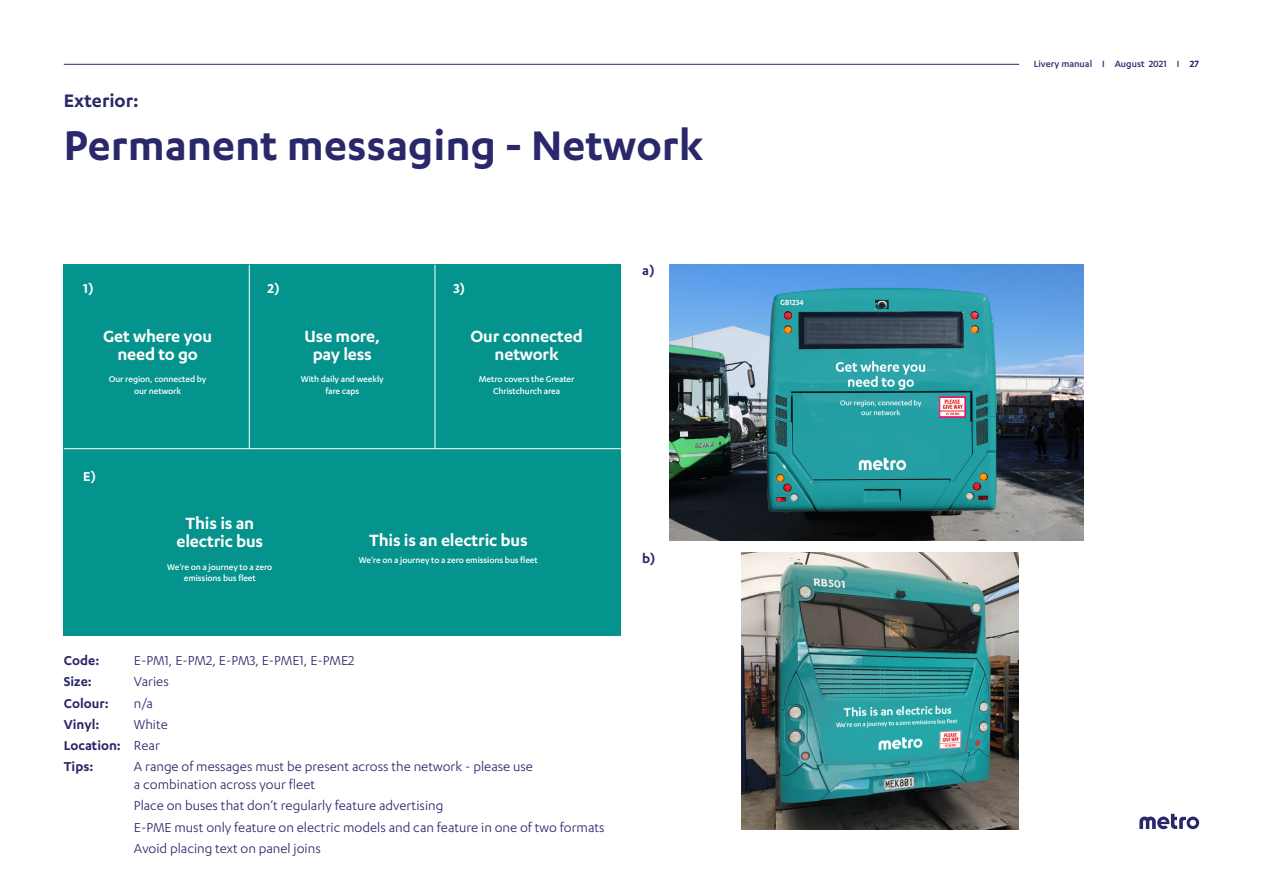
<style>
.page{position:relative;width:1263px;height:893px;background:#fff}
.page>*{position:absolute;margin:0;border:0;box-sizing:border-box;transform-origin:0 0}
.Page_title{font:600 48px "Karbon";color:#2a276b}
.Section{font:600 21px "Karbon";color:#2a276b}
.t1{font:600 18.9px/18px "Karbon";letter-spacing:-.01em;color:#fff;text-align:center}
.Body_copy{font:15px/18px "Karbon";color:#2a276b}
.Body_copy_-_BOLD{font:600 15px "Karbon";color:#2a276b}
.Body_copy_-_BOLD-2{font:600 15px "Karbon";color:#fff}
.t2{font:500 10.5px "Karbon";color:#2a276b}
.t3{font:500 9.75px/11.7px "Karbon";letter-spacing:-.01em;color:#fff;text-align:center}
.s1{font-weight:600}
</style>
<div class="page">
<svg style="left:1139px;top:814px;width:60px;height:15px"></svg>
<hr style="left:64px;top:64px;width:955px;height:1px;background:#2a276b">
<div style="left:64px;top:265px;width:557px;height:371px;background:#04938d"></div>
<hr style="left:64px;top:448px;width:557px;height:1px;background:#fff">
<hr style="left:249px;top:265px;width:1px;height:183px;background:#fff">
<hr style="left:435px;top:265px;width:1px;height:184px;background:#fff">
<img style="left:670px;top:265px;width:413px;height:275px">
<svg style="left:939px;top:397px;width:26px;height:20px"></svg>
<svg style="left:941px;top:400px;width:22px;height:15px"></svg>
<div style="left:939px;top:397px;width:26px;height:20px;border:1px solid #ed028c"></div>
<img style="left:742px;top:553px;width:276px;height:276px">
<p class="Section" style="left:64px;top:89px;width:76px">Exterior:</p>
<p class="Page_title" style="left:64px;top:118px;width:641px">Permanent messaging - Network</p>
<p class="Body_copy_-_BOLD-2" style="left:83px;top:280px;width:12px">1)</p>
<p class="t1" style="left:103px;top:326px;width:110px">Get where you need to go</p>
<p class="t3" style="left:109px;top:373px;width:99px">Our region, connected by our network</p>
<p class="Body_copy_-_BOLD-2" style="left:268px;top:280px;width:14px">2)</p>
<p class="Body_copy_-_BOLD-2" style="left:453px;top:280px;width:14px">3)</p>
<p class="t1" style="left:305px;top:326px;width:77px">Use more, pay less</p>
<p class="t3" style="left:301px;top:373px;width:84px">With daily and weekly fare caps</p>
<p class="t1" style="left:470px;top:326px;width:114px">Our connected network</p>
<p class="t3" style="left:479px;top:373px;width:97px">Metro covers the Greater<br>Christchurch area</p>
<p class="Body_copy_-_BOLD-2" style="left:83px;top:468px;width:15px">E)</p>
<p class="t1" style="left:176px;top:514px;width:88px">This is an electric bus</p>
<p class="t3" style="left:167px;top:560px;width:107px">We’re on a journey to a zero emissions bus fleet</p>
<p class="t1" style="left:369px;top:530px;width:160px">This is an electric bus</p>
<p class="t3" style="left:359px;top:554px;width:180px">We’re on a journey to a zero emissions bus fleet</p>
<p class="Body_copy_-_BOLD" style="left:64px;top:652px;width:37px">Code:</p>
<p class="Body_copy" style="left:134px;top:651px;width:222px">E-PM1, E-PM2, E-PM3, E-PME1, E-PME2</p>
<p class="Body_copy_-_BOLD" style="left:64px;top:673px;width:30px">Size:</p>
<p class="Body_copy" style="left:134px;top:672px;width:37px">Varies</p>
<p class="Body_copy_-_BOLD" style="left:64px;top:695px;width:46px">Colour:</p>
<p class="Body_copy" style="left:134px;top:694px;width:21px">n/a</p>
<p class="Body_copy_-_BOLD" style="left:64px;top:716px;width:37px">Vinyl:</p>
<p class="Body_copy" style="left:134px;top:715px;width:35px">White</p>
<p class="Body_copy_-_BOLD" style="left:64px;top:737px;width:59px">Location:</p>
<p class="Body_copy" style="left:134px;top:736px;width:27px">Rear</p>
<p class="Body_copy_-_BOLD" style="left:64px;top:758px;width:31px">Tips:</p>
<p class="Body_copy" style="left:134px;top:757px;width:400px">A range of messages must be present across the network - please use a combination across your fleet</p>
<p class="Body_copy" style="left:134px;top:796px;width:311px">Place on buses that don’t regularly feature advertising</p>
<p class="Body_copy" style="left:134px;top:818px;width:472px">E-PME must only feature on electric models and can feature in one of two formats</p>
<p class="Body_copy" style="left:134px;top:839px;width:188px">Avoid placing text on panel joins</p>
<p class="Body_copy_-_BOLD" style="left:642px;top:262px;width:14px">a)</p>
<p class="Body_copy_-_BOLD" style="left:642px;top:550px;width:15px">b)</p>
<p class="t2" style="left:1034px;top:58px;width:167px">Livery manual I August 2021 I <span class="s1">27</span></p>
</div>
